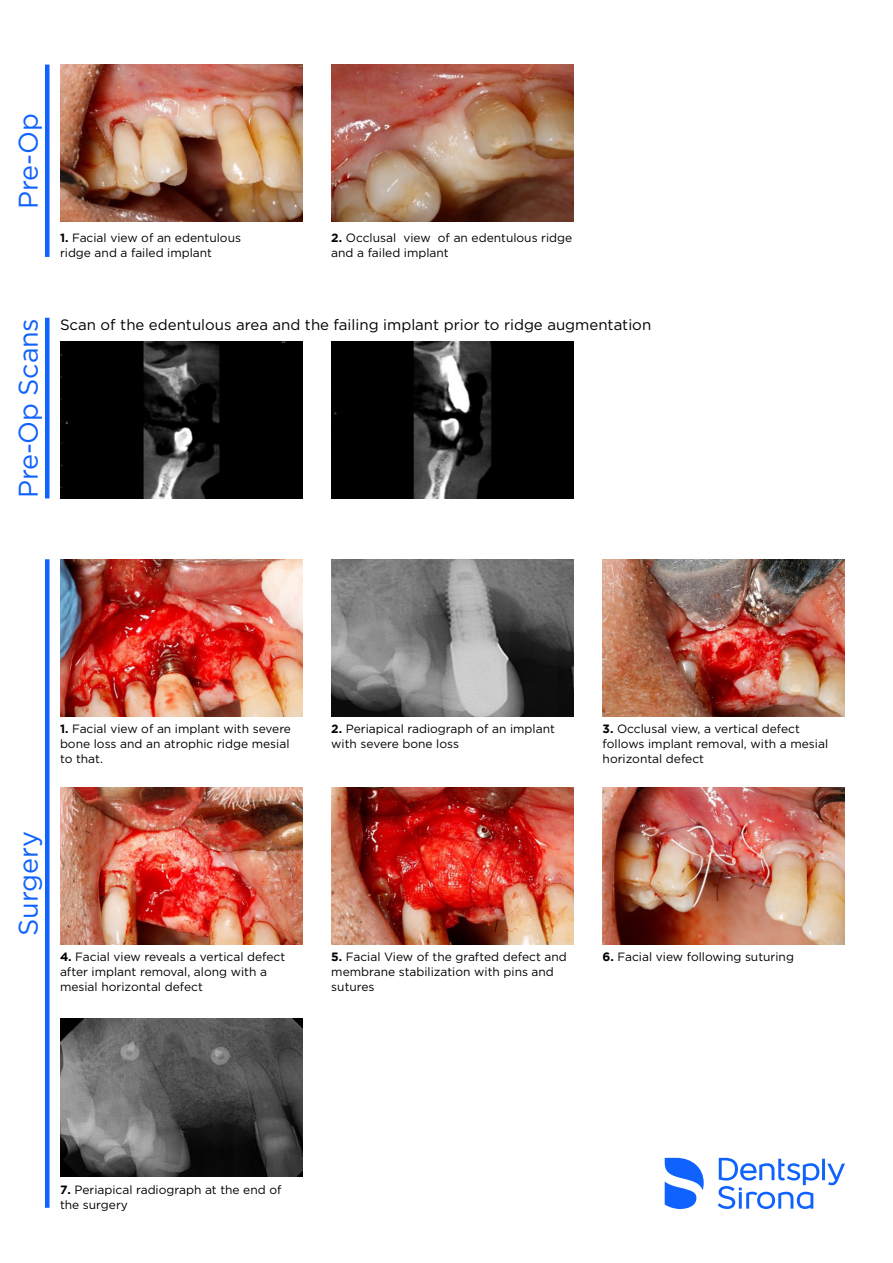
<style>
.page{position:relative;width:893px;height:1263px;background:#fff}
.page>*{position:absolute;margin:0;border:0;box-sizing:border-box;transform-origin:0 0}
.t1{font:27px "Gotham";letter-spacing:-.01em;color:#0f62fe}
.t2{font:15px "Gotham";color:#000}
.t3{font:12px/15px "Gotham";color:#000}
.s1{font-weight:700}
</style>
<div class="page">
<img style="left:60px;top:65px;width:242px;height:157px">
<img style="left:60px;top:341px;width:242px;height:157px">
<img style="left:60px;top:559px;width:242px;height:158px">
<img style="left:60px;top:788px;width:242px;height:157px">
<img style="left:603px;top:788px;width:242px;height:157px">
<img style="left:331px;top:65px;width:243px;height:157px">
<img style="left:331px;top:341px;width:243px;height:157px">
<img style="left:331px;top:559px;width:243px;height:158px">
<img style="left:331px;top:788px;width:243px;height:157px">
<img style="left:60px;top:1019px;width:242px;height:157px">
<img style="left:603px;top:559px;width:242px;height:158px">
<svg style="left:665px;top:1158px;width:180px;height:51px"></svg>
<div style="left:45px;top:65px;width:5px;height:192px;background:#0f62fe"></div>
<div style="left:45px;top:318px;width:5px;height:180px;background:#0f62fe"></div>
<div style="left:45px;top:559px;width:5px;height:649px;background:#0f62fe"></div>
<p class="t1" style="left:11px;top:209px;width:98px;rotate:-90deg">Pre-Op</p>
<p class="t3" style="left:60px;top:230px;width:183px"><span class="s1">1.</span> Facial view of an edentulous</p>
<p class="t3" style="left:60px;top:245px;width:154px">ridge and a failed implant</p>
<p class="t3" style="left:438px;top:230px;width:136px">of an edentulous ridge</p>
<p class="t3" style="left:331px;top:230px;width:119px"><span class="s1">2.</span> Occlusal<br>and a failed implant</p>
<p class="t3" style="left:403px;top:230px;width:29px">view</p>
<p class="t1" style="left:11px;top:498px;width:181px;rotate:-90deg">Pre-Op Scans</p>
<p class="t2" style="left:60px;top:315px;width:593px">Scan of the edentulous area and the failing implant prior to ridge augmentation</p>
<p class="t3" style="left:60px;top:721px;width:233px"><span class="s1">1.</span> Facial view of an implant with severe bone loss and an atrophic ridge mesial to that.</p>
<p class="t3" style="left:331px;top:721px;width:225px"><span class="s1">2.</span> Periapical radiograph of an implant with severe bone loss</p>
<p class="t3" style="left:603px;top:721px;width:227px"><span class="s1">3.</span> Occlusal view a, vertical defect follows implant removal, with a mesial horizontal defect</p>
<p class="t1" style="left:11px;top:936px;width:107px;rotate:-90deg">Surgery</p>
<p class="t3" style="left:60px;top:949px;width:227px"><span class="s1">4.</span> Facial view reveals a vertical defect after implant removal, along with a mesial horizontal defect</p>
<p class="t3" style="left:603px;top:949px;width:193px"><span class="s1">6.</span> Facial view following suturing</p>
<p class="t3" style="left:331px;top:949px;width:237px"><span class="s1">5.</span> Facial View of the grafted defect and membrane stabilization with pins and sutures</p>
<p class="t3" style="left:60px;top:1182px;width:223px"><span class="s1">7.</span> Periapical radiograph at the end of the surgery</p>
</div>
